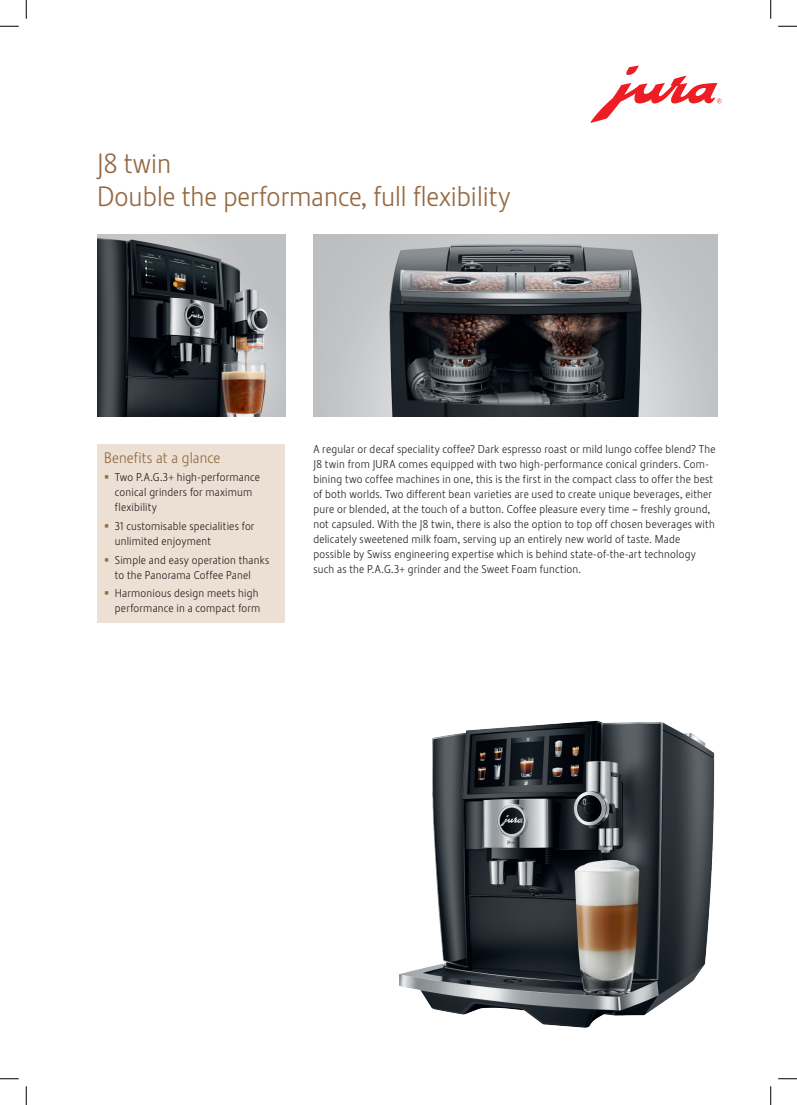
<style>
.page{position:relative;width:797px;height:1105px;background:#fff}
.page>*{position:absolute;margin:0;border:0;box-sizing:border-box;transform-origin:0 0}
.t1{font:27.5px/32.5px "Stalemate Pro 2 J Light";color:#956942}
.t2{font:15px "Stalemate Pro 2 J Light";letter-spacing:.005em;color:#956942}
.t3{font:11.25px/15px "Stalemate Pro 2 J Light";letter-spacing:.02em;color:#231f20}
</style>
<div class="page">
<svg style="left:590px;top:66px;width:131px;height:57px"></svg>
<img style="left:313px;top:234px;width:404px;height:182px">
<img style="left:398px;top:720px;width:317px;height:308px">
<img style="left:97px;top:234px;width:188px;height:182px">
<div style="left:97px;top:444px;width:188px;height:179px;background:#ebe0d3"></div>
<svg style="left:0;top:25px;width:19px;height:2px"></svg>
<svg style="left:778px;top:25px;width:19px;height:2px"></svg>
<svg style="left:0;top:1078px;width:19px;height:1px"></svg>
<svg style="left:778px;top:1078px;width:19px;height:1px"></svg>
<svg style="left:25px;top:0;width:2px;height:19px"></svg>
<svg style="left:25px;top:1086px;width:2px;height:19px"></svg>
<svg style="left:770px;top:0;width:1px;height:19px"></svg>
<svg style="left:770px;top:1086px;width:1px;height:19px"></svg>
<h1 class="t1" style="left:97px;top:148px;width:415px">J8 twin<br>Double the performance, full flexibility</h1>
<h2 class="t2" style="left:104px;top:449px;width:118px">Benefits at a glance</h2>
<p class="t3" style="left:115px;top:470px;width:147px">Two P.A.G.3+ high-performance conical grinders for maximum flexibility</p>
<p class="t3" style="left:115px;top:519px;width:141px">31 customisable specialities for unlimited enjoyment</p>
<p class="t3" style="left:115px;top:552px;width:156px">Simple and easy operation thanks to the Panorama Coffee Panel</p>
<p class="t3" style="left:115px;top:586px;width:147px">Harmonious design meets high performance in a compact form</p>
<p class="t3" style="left:313px;top:442px;width:404px">A regular or decaf speciality coffee? Dark espresso roast or mild lungo coffee blend? The J8 twin from JURA comes equipped with two high-performance conical grinders. Com&shy;bining two coffee machines in one, this is the first in the compact class to offer the best of both worlds. Two different bean varieties are used to create unique beverages, either pure or blended, at the touch of a button. Coffee pleasure every time – freshly ground, not capsuled. With the J8 twin, there is also the option to top off chosen beverages with delicately sweetened milk foam, serving up an entirely new world of taste. Made possible by Swiss engineering expertise which is behind state-of-the-art technology such as the P.A.G.3+ grinder and the Sweet Foam function.</p>
</div>
